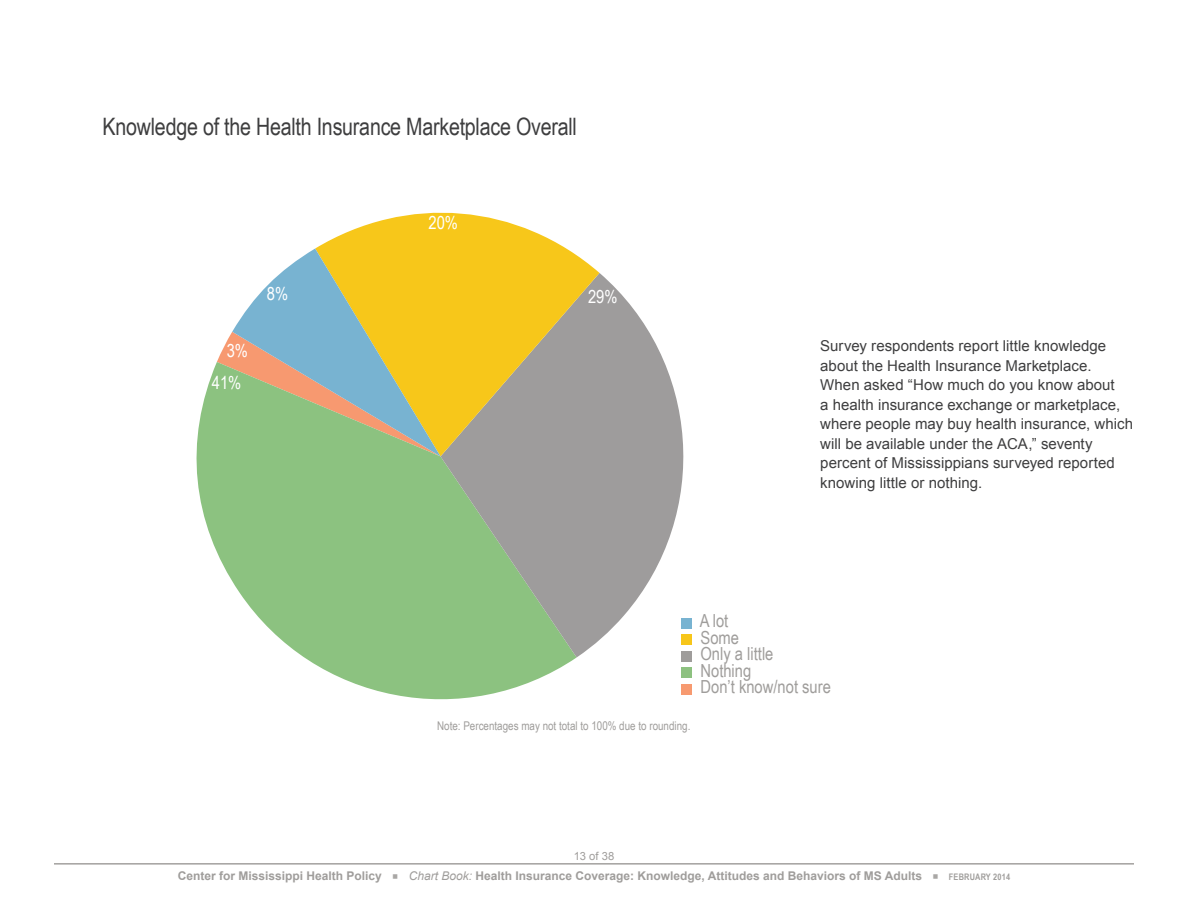
<style>
.page{position:relative;width:1188px;height:918px;background:#fff}
.page>*{position:absolute;margin:0;border:0;box-sizing:border-box;transform-origin:0 0}
.Chart_Titles{font:24px "Arial Narrow";letter-spacing:-.01em;color:#3e3e3f}
.Key_Labels_for_Chart{font:18px "Arial Narrow";color:#9f9d9b}
.t1{font:18px "Arial Narrow";color:#fff}
.Body_Copy{font:15px/19.5px "Arial";letter-spacing:.005em;color:#3e3e3f}
.t2{font:700 12px "Arial";color:#9f9d9b}
.Key_Labels_for_Chart-2{font:12px "Arial Narrow";color:#9f9d9b}
.t3{font:11.25px "Arial";color:#9f9d9b}
.t4{font:700 9px "Arial Narrow";letter-spacing:.02em;color:#9f9d9b}
.s1{font-weight:400;font-style:italic}
</style>
<div class="page">
<hr style="left:54px;top:863px;width:1080px;height:1px;background:#9f9d9b">
<div style="left:681px;top:651px;width:11px;height:11px;background:#9f9d9b"></div>
<div style="left:681px;top:667px;width:11px;height:11px;background:#8dc180"></div>
<div style="left:681px;top:684px;width:11px;height:11px;background:#f79a70"></div>
<svg style="left:196px;top:362px;width:381px;height:338px;fill:#8cc280"></svg>
<svg style="left:441px;top:273px;width:251px;height:384px;fill:#9e9c9c"></svg>
<svg style="left:315px;top:212px;width:284px;height:244px;fill:#f7c71a"></svg>
<svg style="left:217px;top:249px;width:224px;height:207px"></svg>
<p class="Chart_Titles" style="left:103px;top:109px;width:476px">Knowledge of the Health Insurance Marketplace Overall</p>
<p class="t1" style="left:227px;top:337px;width:23px">3%</p>
<p class="t1" style="left:212px;top:370px;width:31px">41%</p>
<p class="t1" style="left:267px;top:280px;width:23px">8%</p>
<p class="t1" style="left:429px;top:209px;width:31px">20%</p>
<p class="t1" style="left:588px;top:284px;width:31px">29%</p>
<p class="Body_Copy" style="left:820px;top:336px;width:314px">Survey respondents report little knowledge about the Health Insurance Marketplace.<br>When asked “How much do you know about<br>a health insurance exchange or marketplace, where people may buy health insurance, which will be available under the ACA,” seventy percent of Mississippians surveyed reported knowing little or nothing.</p>
<p class="Key_Labels_for_Chart" style="left:700px;top:608px;width:30px">A lot</p>
<p class="Key_Labels_for_Chart" style="left:700px;top:624px;width:40px">Some</p>
<p class="Key_Labels_for_Chart" style="left:700px;top:641px;width:75px">Only a little</p>
<p class="Key_Labels_for_Chart" style="left:700px;top:657px;width:52px">Nothing</p>
<p class="Key_Labels_for_Chart" style="left:700px;top:674px;width:132px">Don’t know/not sure</p>
<p class="Key_Labels_for_Chart-2" style="left:437px;top:717px;width:255px">Note: Percentages may not total to 100% due to rounding.</p>
<p class="t3" style="left:574px;top:848px;width:42px">13 of 38</p>
<p class="t2" style="left:178px;top:868px;width:206px">Center for Mississippi Health Policy</p>
<p class="t2" style="left:409px;top:868px;width:515px"><span class="s1">Chart Book:</span> Health Insurance Coverage: Knowledge, Attitudes and Behaviors of MS Adults</p>
<p class="t4" style="left:949px;top:870px;width:63px">FEBRUARY 2014</p>
</div>
